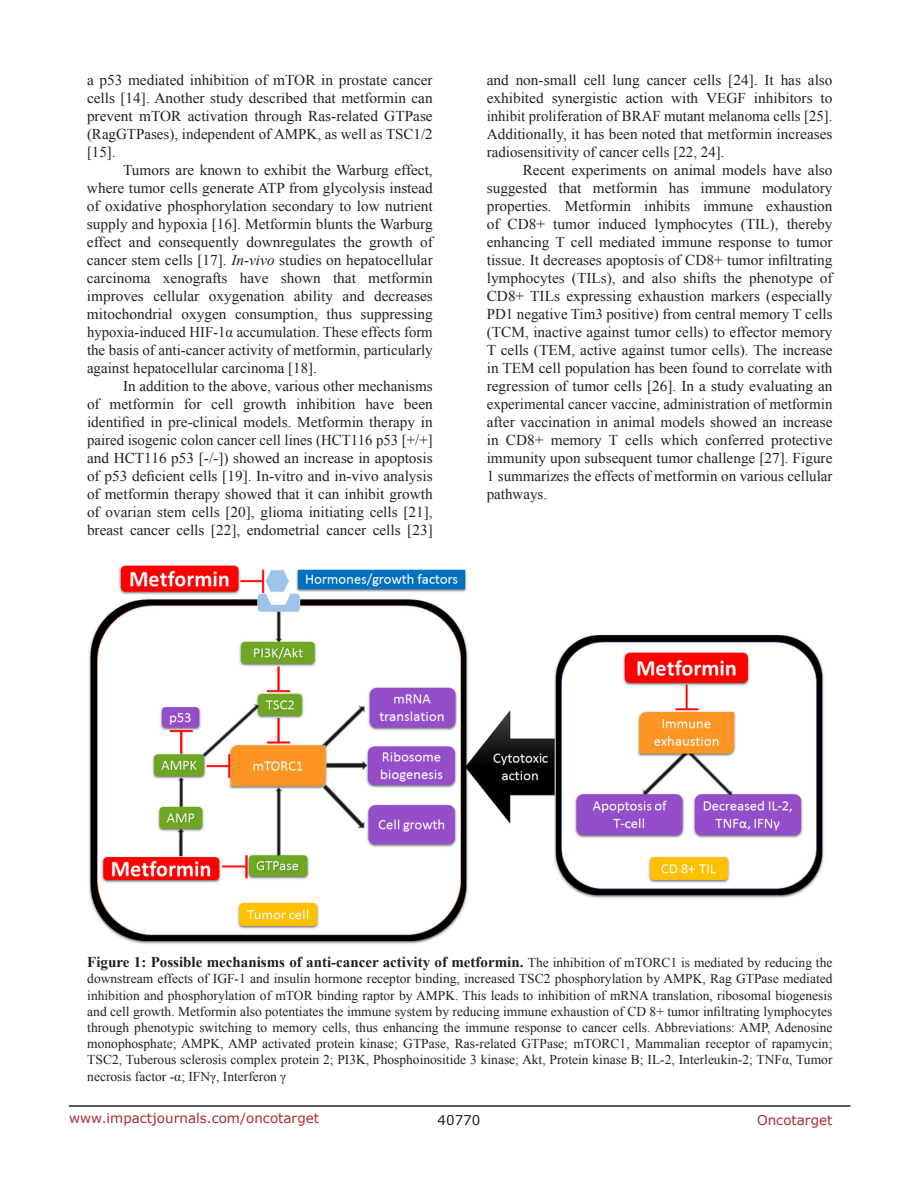
<style>
.page{position:relative;width:918px;height:1188px;background:#fff}
.page>*{position:absolute;margin:0;border:0;box-sizing:border-box;transform-origin:0 0}
.t1{font:15px/18px "Times New Roman";color:#221f22;text-align:justify}
.t2{font:700 15px "Times New Roman";color:#221f22}
.t3{font:13.5px/16.2px "Times New Roman";color:#221f22;text-align:justify}
.t4{font:13.5px "Verdana";color:#ac2b31}
.t5{font:13.5px "Verdana";color:#221f22}
.s1{font-style:italic}
.s2{font-weight:400;font-size:13.5px}
</style>
<div class="page">
<hr style="left:69px;top:1105px;width:781px;height:2px;background:#231f20">
<img style="left:89px;top:565px;width:735px;height:379px">
<p class="t1" style="left:87px;top:71px;width:347px">a p53 mediated inhibition of mTOR in prostate cancer cells [14]. Another study described that metformin can prevent mTOR activation through Ras-related GTPase (RagGTPases), independent of AMPK, as well as TSC1/2 [15].</p>
<p class="t1" style="left:87px;top:161px;width:347px;text-indent:36px">Tumors are known to exhibit the Warburg effect, where tumor cells generate ATP from glycolysis instead of oxidative phosphorylation secondary to low nutrient supply and hypoxia [16]. Metformin blunts the Warburg effect and consequently downregulates the growth of cancer stem cells [17]. <span class="s1">In-vivo</span> studies on hepatocellular carcinoma xenografts have shown that metformin improves cellular oxygenation ability and decreases mitochondrial oxygen consumption, thus suppressing hypoxia-induced HIF-1α accumulation. These effects form the basis of anti-cancer activity of metformin, particularly against hepatocellular carcinoma [18].</p>
<p class="t1" style="left:87px;top:377px;width:347px;text-indent:36px">In addition to the above, various other mechanisms of metformin for cell growth inhibition have been identified in pre-clinical models. Metformin therapy in paired isogenic colon cancer cell lines (HCT116 p53 [+/+] and HCT116 p53 [-/-]) showed an increase in apoptosis of p53 deficient cells [19]. In-vitro and in-vivo analysis of metformin therapy showed that it can inhibit growth of ovarian stem cells [20], glioma initiating cells [21], breast cancer cells [22], endometrial cancer cells [23]</p>
<p class="t1" style="left:487px;top:71px;width:347px">and non-small cell lung cancer cells [24]. It has also exhibited synergistic action with VEGF inhibitors to inhibit proliferation of BRAF mutant melanoma cells [25].<br>Additionally, it has been noted that metformin increases radiosensitivity of cancer cells [22, 24].</p>
<p class="t1" style="left:487px;top:161px;width:347px;text-indent:36px">Recent experiments on animal models have also suggested that metformin has immune modulatory properties. Metformin inhibits immune exhaustion of CD8+ tumor induced lymphocytes (TIL), thereby enhancing T cell mediated immune response to tumor tissue. It decreases apoptosis of CD8+ tumor infiltrating lymphocytes (TILs), and also shifts the phenotype of CD8+ TILs expressing exhaustion markers (especially PD1 negative Tim3 positive) from central memory T cells (TCM, inactive against tumor cells) to effector memory T cells (TEM, active against tumor cells). The increase in TEM cell population has been found to correlate with regression of tumor cells [26]. In a study evaluating an experimental cancer vaccine, administration of metformin after vaccination in animal models showed an increase in CD8+ memory T cells which conferred protective immunity upon subsequent tumor challenge [27]. Figure 1 summarizes the effects of metformin on various cellular pathways.</p>
<p class="t2" style="left:87px;top:952px;width:747px">Figure 1: Possible mechanisms of anti-cancer activity of metformin. <span class="s2">The inhibition of mTORC1 is mediated by reducing the</span></p>
<p class="t3" style="left:87px;top:971px;width:747px">downstream effects of IGF-1 and insulin hormone receptor binding, increased TSC2 phosphorylation by AMPK, Rag GTPase mediated inhibition and phosphorylation of mTOR binding raptor by AMPK. This leads to inhibition of mRNA translation, ribosomal biogenesis and cell growth. Metformin also potentiates the immune system by reducing immune exhaustion of CD 8+ tumor infiltrating lymphocytes through phenotypic switching to memory cells, thus enhancing the immune response to cancer cells. Abbreviations: AMP, Adenosine monophosphate; AMPK, AMP activated protein kinase; GTPase, Ras-related GTPase; mTORC1, Mammalian receptor of rapamycin; TSC2, Tuberous sclerosis complex protein 2; PI3K, Phosphoinositide 3 kinase; Akt, Protein kinase B; IL-2, Interleukin-2; TNFα, Tumor necrosis factor -α; IFNγ, Interferon γ</p>
<p class="t4" style="left:69px;top:1109px;width:252px">www.impactjournals.com/oncotarget</p>
<p class="t5" style="left:438px;top:1111px;width:44px">40770</p>
<p class="t4" style="left:757px;top:1111px;width:77px">Oncotarget</p>
</div>
